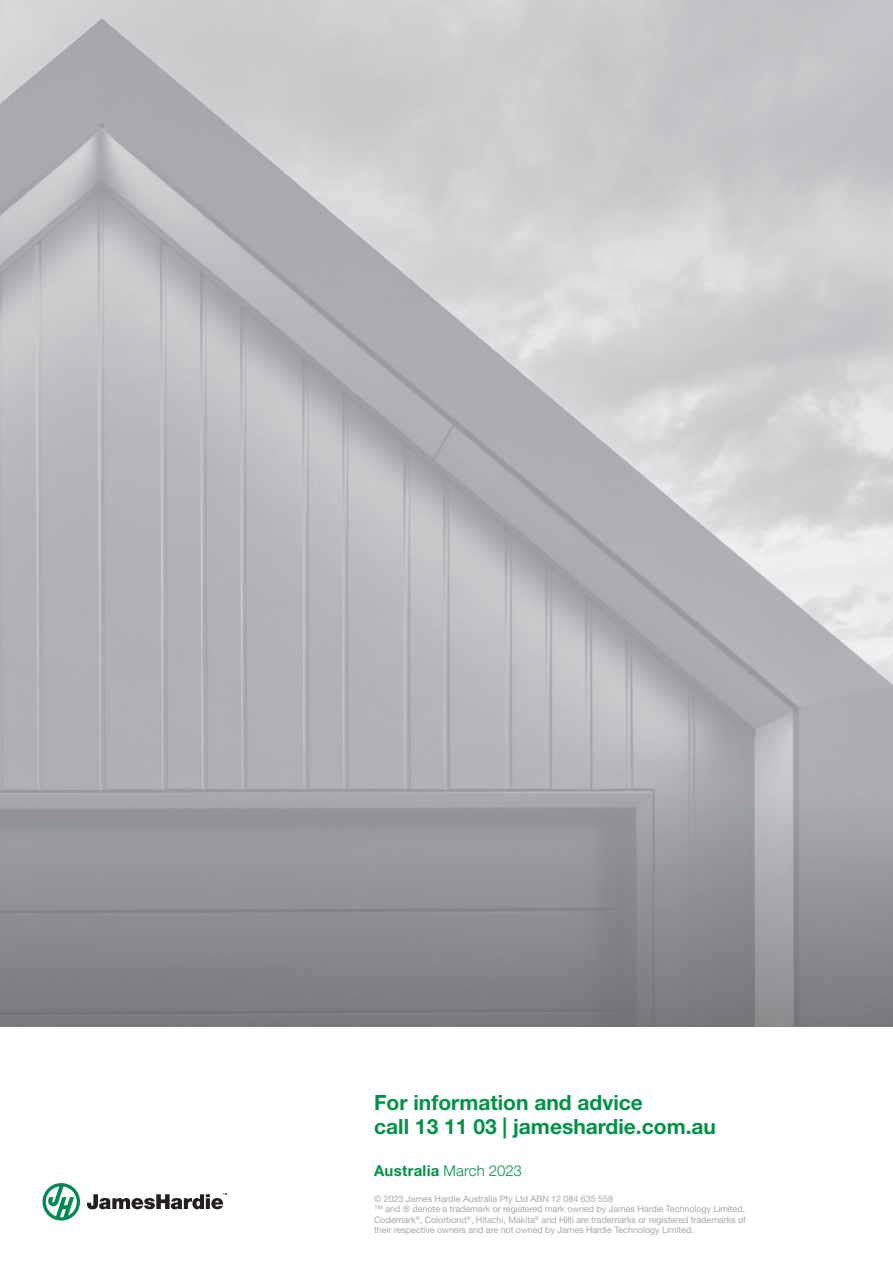
<style>
.page{position:relative;width:893px;height:1263px;background:#fff}
.page>*{position:absolute;margin:0;border:0;box-sizing:border-box;transform-origin:0 0}
.t1{font:700 21px/24px "Helvetica Neue LT Std";color:#009246}
.t2{font:700 15px "Helvetica Neue LT Std";letter-spacing:.015em;color:#009246}
._1_Body{font:9px/10.5px "Helvetica Neue";letter-spacing:-.005em;color:#a8a9ad}
.s1{font-weight:300}
</style>
<div class="page">
<img style="left:0;top:0;width:893px;height:792px">
<svg style="left:0;top:792px;width:893px;height:234px;background:#8e8f93"></svg>
<svg style="left:43px;top:1183px;width:37px;height:37px"></svg>
<svg style="left:87px;top:1193px;width:140px;height:16px"></svg>
<p class="t1" style="left:374px;top:1090px;width:343px">For information and advice<br>call 13 11 03 | jameshardie.com.au</p>
<p class="t2" style="left:374px;top:1162px;width:149px">Australia <span class="s1">March 2023</span></p>
<p class="_1_Body" style="left:374px;top:1193px;width:372px">© 2023 James Hardie Australia Pty Ltd ABN 12 084 635 558<br>™ and ® denote a trademark or registered mark owned by James Hardie Technology Limited.</p>
<p class="_1_Body" style="left:374px;top:1214px;width:373px">Codemark<sup>®</sup>, Colorbond<sup>®</sup>, Hitachi, Makita<sup>®</sup> and Hilti are trademarks or registered trademarks of their respective owners and are not owned by James Hardie Technology Limited.</p>
</div>
